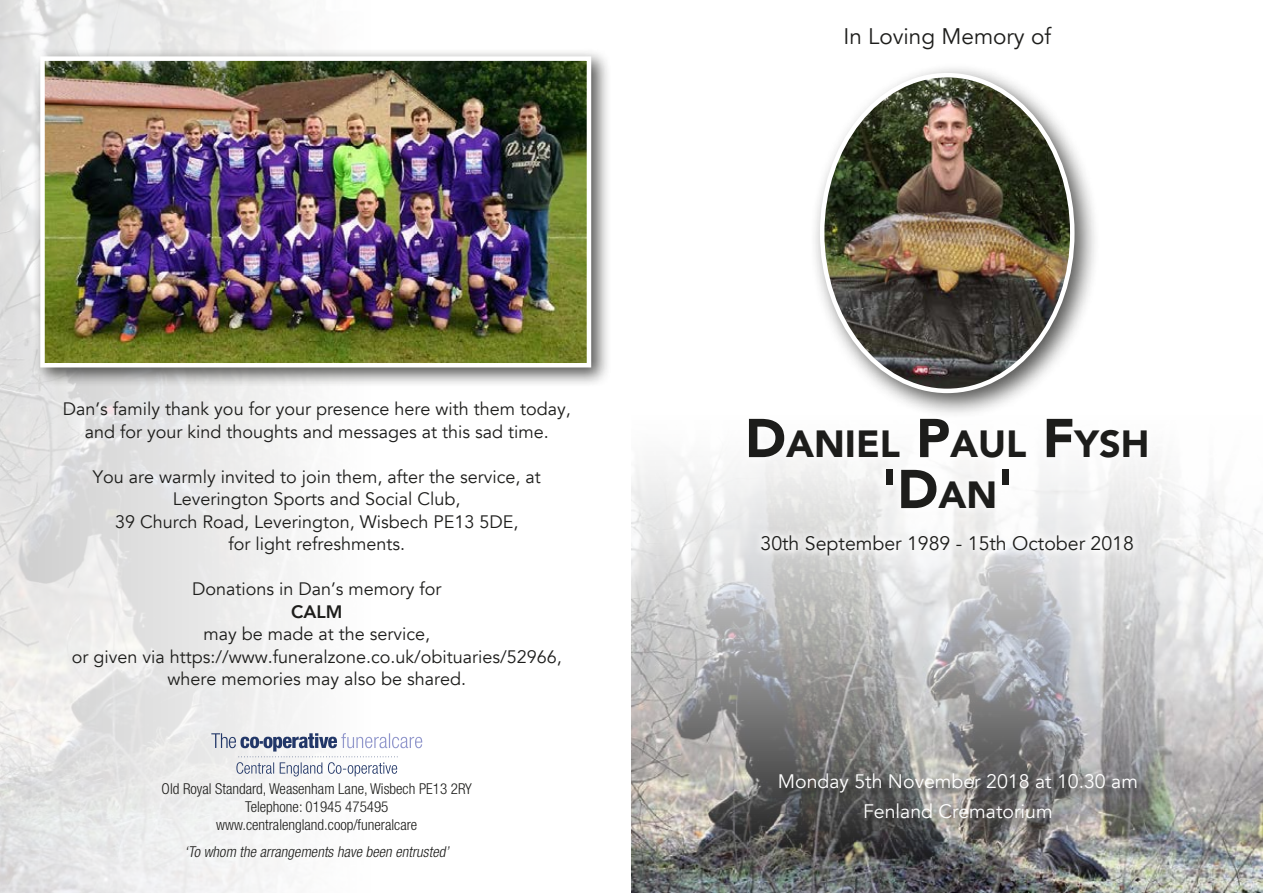
<style>
.page{position:relative;width:1263px;height:893px;background:#fff}
.page>*{position:absolute;margin:0;border:0;box-sizing:border-box;transform-origin:0 0}
.t1{font:900 54px "Avenir";color:#1d1d1b}
.t2{font:900 37.8px "Avenir";color:#1d1d1b}
.t3{font:22.5px "Avenir";color:#1d1d1b}
.t4{font:19.5px/30px "Avenir";color:#fff;text-align:center}
.t5{font:19.5px "Avenir";color:#1d1d1b}
.t6{font:18px/22.5px "Avenir";color:#1d1d1b;text-align:center}
.t7{font:800 18px "Avenir";color:#1d1d1b}
.t8{font:300 condensed 15px/18px "Helvetica Neue";color:#1d1d1b;text-align:center}
.t9{font:italic 300 condensed 15px "Helvetica Neue";color:#1d1d1b}
.s1{font-size:54px}
.s2{font-size:37.8px}
</style>
<div class="page">
<img style="left:631px;top:460px;width:632px;height:433px">
<img style="left:0;top:0;width:423px;height:893px">
<div style="left:781px;top:775px;width:366px;height:53px;background:#1d1d1b;opacity:.75"></div>
<div style="left:752px;top:526px;width:390px;height:39px;background:#fff;opacity:.75"></div>
<div style="left:739px;top:409px;width:417px;height:109px;background:#fff;opacity:.75"></div>
<svg style="left:211px;top:733px;width:211px;height:43px"></svg>
<div style="left:810px;top:62px;width:290px;height:357px;background:#1d1d1b;opacity:.75"></div>
<img style="left:822px;top:75px;width:250px;height:316px">
<div style="left:32px;top:48px;width:579px;height:339px;background:#1d1d1b;opacity:.75"></div>
<img style="left:45px;top:61px;width:541px;height:301px">
<div style="left:40px;top:56px;width:551px;height:311px;border:4px solid #fff"></div>
<p class="t6" style="left:63px;top:398px;width:509px">Dan’s family thank you for your presence here with them today, and for your kind thoughts and messages at this sad time.</p>
<p class="t6" style="left:93px;top:465px;width:449px">You are warmly invited to join them, after the service, at Leverington Sports and Social Club,<br>39 Church Road, Leverington, Wisbech PE13 5DE,<br>for light refreshments.</p>
<p class="t6" style="left:192px;top:578px;width:251px">Donations in Dan’s memory for</p>
<p class="t7" style="left:291px;top:597px;width:53px">CALM</p>
<p class="t6" style="left:72px;top:623px;width:491px">may be made at the service,<br>or given via https://www.funeralzone.co.uk/obituaries/52966, where memories may also be shared.</p>
<p class="t8" style="left:162px;top:780px;width:312px">Old Royal Standard, Weasenham Lane, Wisbech PE13 2RY<br>Telephone: 01945 475495 www.centralengland.coop/funeralcare</p>
<p class="t9" style="left:185px;top:843px;width:269px">‘To whom the arrangements have been entrusted’</p>
<p class="t3" style="left:843px;top:23px;width:209px">In Loving Memory of</p>
<h2 class="t2" style="left:745px;top:412px;width:406px"><span class="s1">D</span>ANIEL <span class="s1">P</span>AUL <span class="s1">F</span>YSH</h2>
<h1 class="t1" style="left:881px;top:443px;width:133px">'D<span class="s2">AN</span>'</h1>
<p class="t5" style="left:760px;top:532px;width:375px">30th September 1989 - 15th October 2018</p>
<p class="t4" style="left:778px;top:766px;width:362px">Monday 5th November 2018 at 10.30 am<br>Fenland Crematorium</p>
</div>
